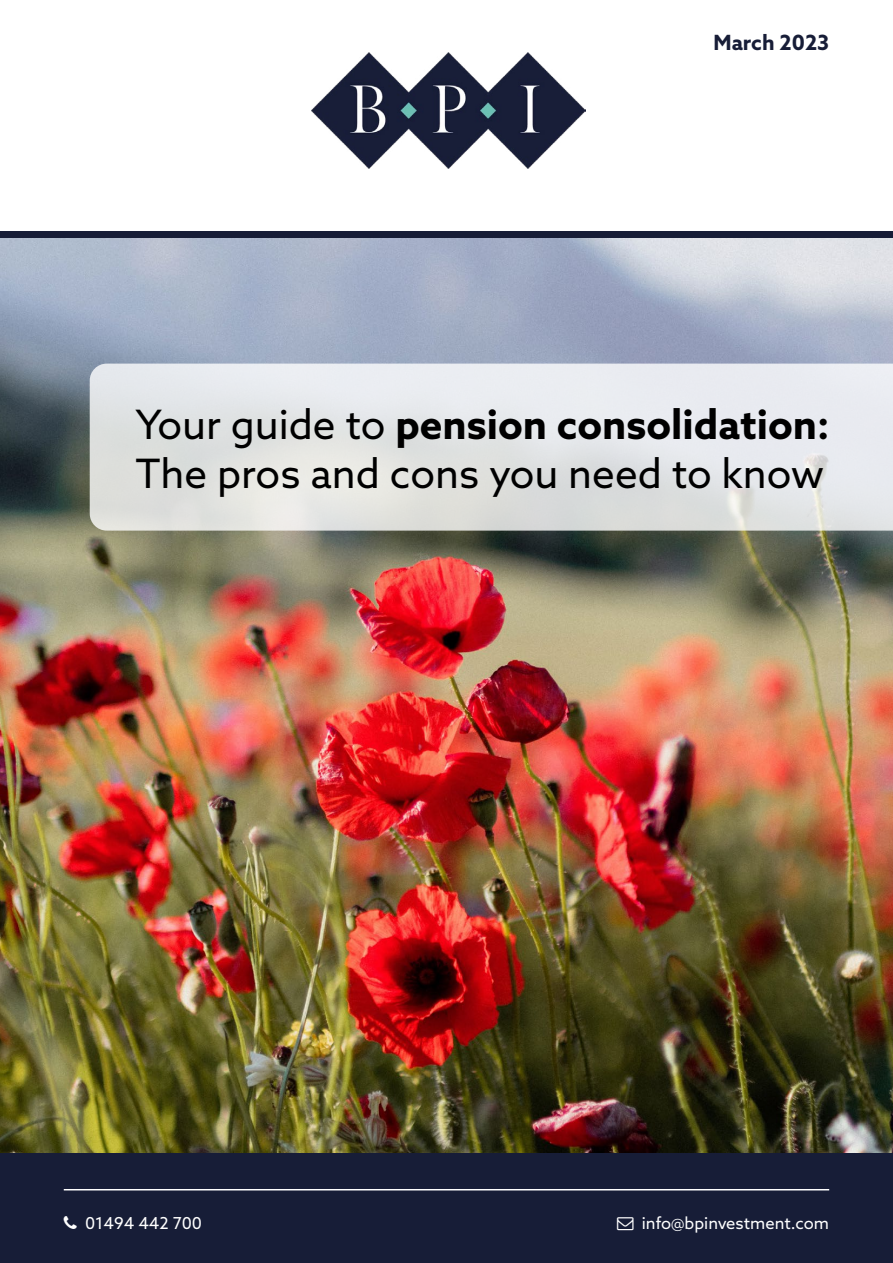
<style>
.page{position:relative;width:893px;height:1263px;background:#fff}
.page>*{position:absolute;margin:0;border:0;box-sizing:border-box;transform-origin:0 0}
.t1{font:40.5px/48.6px "Azo Sans";color:#000}
.t2{font:700 21px "Azo Sans";color:#171d37}
.t3{font:16.5px "Azo Sans";color:#fff}
.s1{font-weight:700}
</style>
<div class="page">
<img style="left:0;top:238px;width:893px;height:915px">
<div style="left:0;top:1153px;width:893px;height:110px;background:#171d37"></div>
<svg style="left:90px;top:364px;width:803px;height:167px;background:#e2e4e5"></svg>
<hr style="left:64px;top:1189px;width:765px;height:1px;background:#fff">
<div style="left:0;top:232px;width:893px;height:6px;background:#171d37"></div>
<img style="left:311px;top:52px;width:274px;height:116px">
<p class="t2" style="left:713px;top:29px;width:117px">March 2023</p>
<p class="t1" style="left:135px;top:400px;width:696px">Your guide to <span class="s1">pension consolidation:<br></span>The pros and cons you need to know</p>
<p class="t3" style="left:85px;top:1212px;width:119px">01494 442 700</p>
<p class="t3" style="left:642px;top:1212px;width:189px">info@bpinvestment.com</p>
</div>
